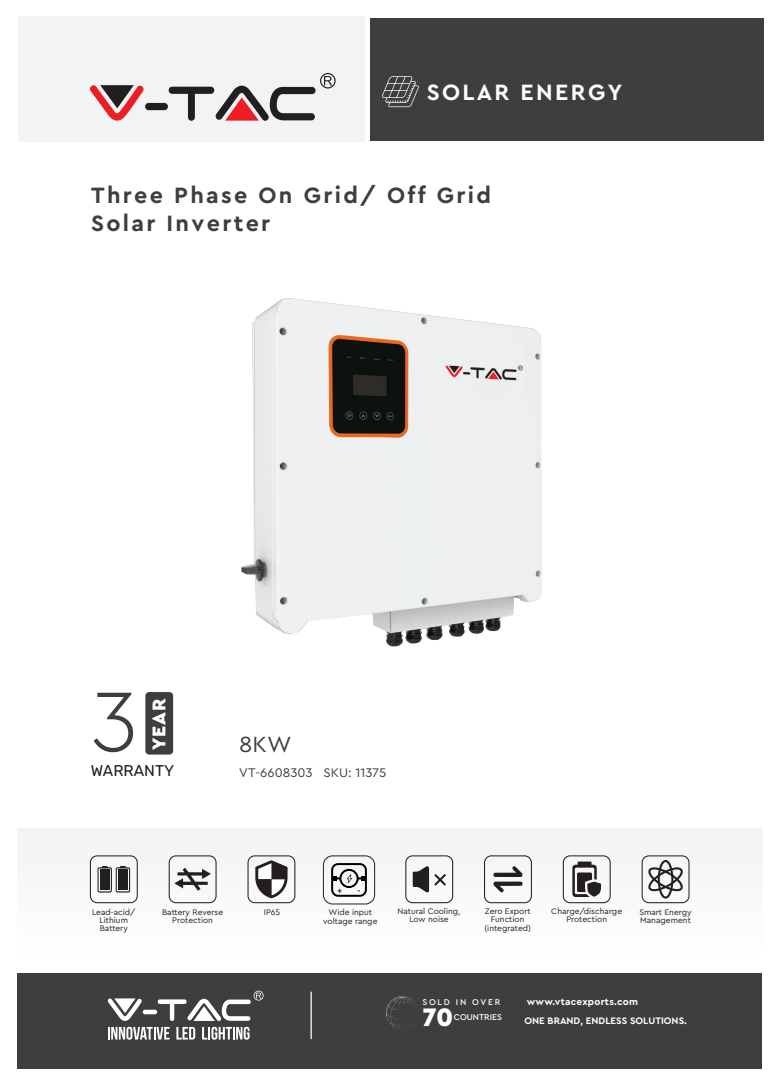
<style>
.page{position:relative;width:780px;height:1088px;background:#fff}
.page>*{position:absolute;margin:0;border:0;box-sizing:border-box;transform-origin:0 0}
.t1{font:300 88.75px "Cera Pro";color:#3e3e3f}
.t2{font:900 26.5px "Cera Pro";color:#fff}
.t3{font:700 23.25px/27.9px "Cera Pro";letter-spacing:.1em;color:#3e3e3f}
.t4{font:700 23.25px "Cera Pro";letter-spacing:.1em;color:#fff}
.t5{font:23px "Cera Pro";color:#3e3e3f}
.t6{font:900 19.38px "Cera Pro";color:#fff}
.t7{font:15.62px "Rubik";color:#231f20}
.t8{font:13.12px "Cera Pro";color:#3e3e3f}
.t9{font:700 10px "Cera Pro";letter-spacing:.025em;color:#fff}
.t10{font:700 9.88px "Cera Pro";color:#fff}
.t11{font:500 8.75px/14.6px "Cera Pro";color:#fff;text-align:right}
.t12{font:8.38px/8.4px "Cera Pro";color:#231f20;text-align:center}
.t13{font:700 8px "Myriad Pro";color:#000}
</style>
<div class="page">
<div style="left:18px;top:829px;width:744px;height:131px;background:#f9f9f9"></div>
<div style="left:370px;top:18px;width:393px;height:123px;background:#3e3e3f"></div>
<div style="left:18px;top:973px;width:744px;height:96px;background:#3e3e3f"></div>
<svg style="left:386px;top:996px;width:31px;height:33px"></svg>
<div style="left:19px;top:16px;width:346px;height:126px;background:#f2f3f4"></div>
<div style="left:145px;top:103px;width:23px;height:7px;background:#231f20;border-radius:4px"></div>
<div style="left:169px;top:87px;width:45px;height:7px;background:#231f20;border-radius:4px"></div>
<div style="left:188px;top:88px;width:7px;height:33px;background:#231f20;border-radius:4px"></div>
<svg style="left:90px;top:85px;width:54px;height:36px"></svg>
<svg style="left:215px;top:73px;width:120px;height:48px"></svg>
<svg style="left:382px;top:76px;width:37px;height:31px"></svg>
<svg style="left:108px;top:1027px;width:62px;height:12px"></svg>
<svg style="left:176px;top:1027px;width:19px;height:12px"></svg>
<svg style="left:202px;top:1027px;width:47px;height:12px"></svg>
<hr style="left:143px;top:1010px;width:14px;height:4px;background:#fff;border-radius:2px">
<div style="left:158px;top:999px;width:28px;height:5px;background:#fff;border-radius:2px"></div>
<hr style="left:170px;top:1000px;width:4px;height:21px;background:#fff;border-radius:2px">
<svg style="left:107px;top:998px;width:35px;height:23px"></svg>
<svg style="left:187px;top:991px;width:76px;height:30px"></svg>
<hr style="left:310px;top:992px;width:2px;height:47px;background:#fff">
<div style="left:145px;top:692px;width:28px;height:62px;background:#3e3e3f;border-radius:4px"></div>
<svg style="left:97px;top:866px;width:33px;height:26px"></svg>
<div style="left:90px;top:855px;width:48px;height:48px;border:1px solid #231f20;border-radius:7px"></div>
<svg style="left:174px;top:868px;width:37px;height:23px"></svg>
<div style="left:169px;top:855px;width:47px;height:48px;border:1px solid #231f20;border-radius:7px"></div>
<svg style="left:255px;top:860px;width:32px;height:38px"></svg>
<div style="left:247px;top:855px;width:48px;height:48px;border:1px solid #231f20;border-radius:7px"></div>
<div style="left:323px;top:855px;width:52px;height:49px;border:1px solid #231f20;border-radius:9px"></div>
<div style="left:331px;top:863px;width:36px;height:34px;border:2px solid #000;border-radius:6px"></div>
<div style="left:339px;top:869px;width:19px;height:19px;border:2px solid #000;border-radius:50%"></div>
<svg style="left:332px;top:876px;width:8px;height:5px"></svg>
<svg style="left:346px;top:874px;width:20px;height:9px"></svg>
<svg style="left:493px;top:866px;width:29px;height:26px"></svg>
<div style="left:484px;top:855px;width:48px;height:48px;border:1px solid #231f20;border-radius:7px"></div>
<svg style="left:412px;top:866px;width:34px;height:26px"></svg>
<div style="left:405px;top:855px;width:48px;height:48px;border:1px solid #231f20;border-radius:7px"></div>
<svg style="left:572px;top:861px;width:29px;height:36px"></svg>
<div style="left:562px;top:855px;width:48px;height:48px;border:1px solid #231f20;border-radius:7px"></div>
<svg style="left:648px;top:860px;width:35px;height:38px"></svg>
<div style="left:641px;top:855px;width:48px;height:48px;border:1px solid #231f20;border-radius:7px"></div>
<img style="left:241px;top:299px;width:300px;height:348px">
<h3 class="t4" style="left:426px;top:77px;width:197px">SOLAR ENERGY</h3>
<h3 class="t3" style="left:91px;top:180px;width:401px">Three Phase On Grid/ Off Grid<br>Solar Inverter</h3>
<h1 class="t1" style="left:91px;top:662px;width:49px">3</h1>
<h3 class="t6" style="left:146px;top:750px;width:53px;rotate:-90deg">YEAR</h3>
<h3 class="t7" style="left:91px;top:761px;width:85px">WARRANTY</h3>
<h3 class="t5" style="left:239px;top:729px;width:54px">8KW</h3>
<h3 class="t8" style="left:239px;top:763px;width:148px">VT-6608303 SKU: 11375</h3>
<p class="t12" style="left:92px;top:907px;width:45px">Lead-acid/<br>Lithium<br>Battery</p>
<p class="t12" style="left:162px;top:907px;width:63px">Battery Reverse<br>Protection</p>
<p class="t12" style="left:264px;top:907px;width:18px">IP65</p>
<p class="t13" style="left:337px;top:885px;width:6px">+</p>
<p class="t13" style="left:358px;top:885px;width:4px">-</p>
<p class="t12" style="left:323px;top:906px;width:56px;line-height:9.4px">Wide input voltage range</p>
<p class="t12" style="left:484px;top:906px;width:48px">Zero Export<br>Function (integrated)</p>
<p class="t12" style="left:397px;top:906px;width:65px">Natural Cooling,<br>Low noise</p>
<p class="t12" style="left:551px;top:906px;width:72px">Charge/discharge<br>Protection</p>
<p class="t12" style="left:639px;top:907px;width:54px;text-align:left">Smart Energy<br>Management</p>
<p class="t11" style="left:422px;top:995px;width:81px">SOLD IN OVER<br>COUNTRIES</p>
<h2 class="t2" style="left:422px;top:999px;width:32px">70</h2>
<p class="t9" style="left:526px;top:995px;width:113px">www.vtacexports.com</p>
<p class="t10" style="left:524px;top:1014px;width:164px">ONE BRAND, ENDLESS SOLUTIONS.</p>
</div>
